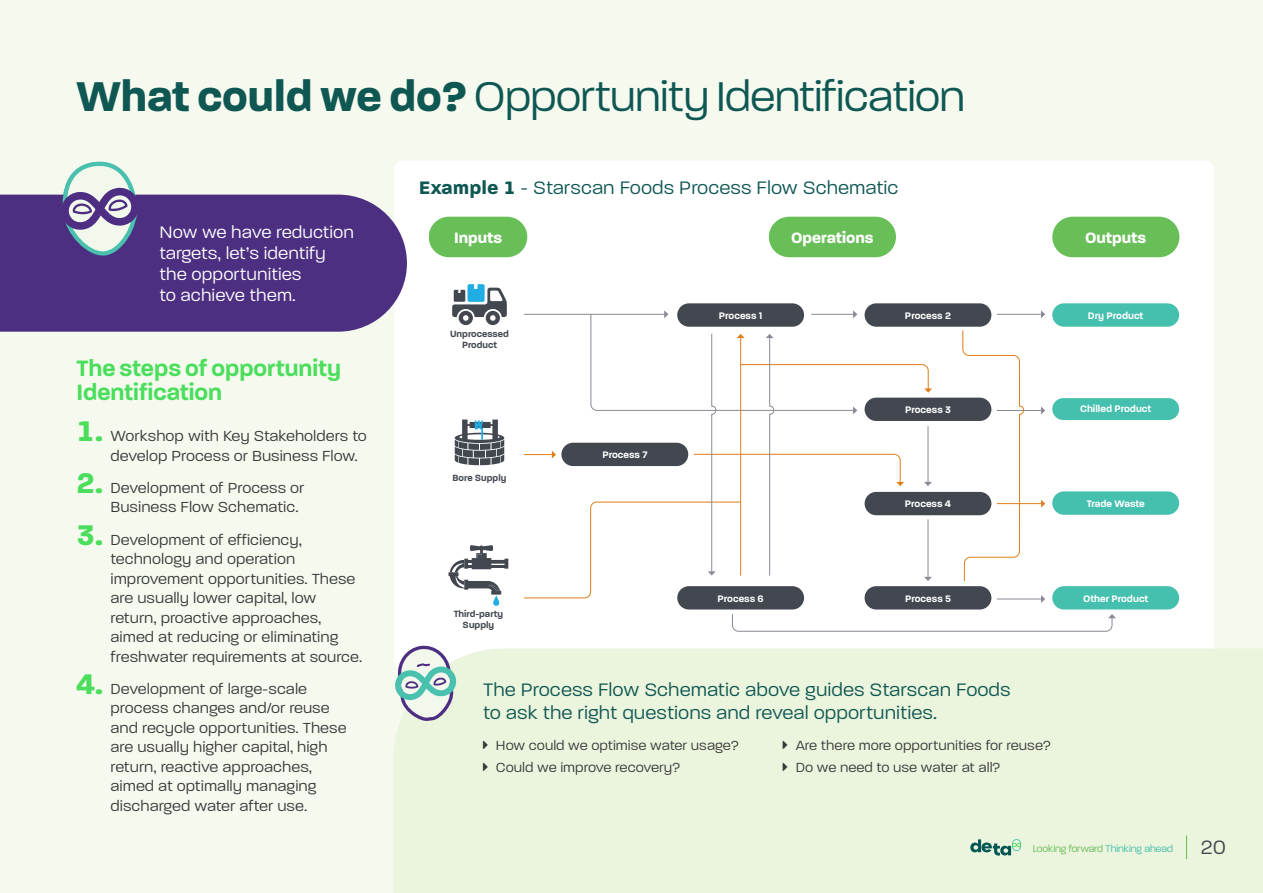
<style>
.page{position:relative;width:1263px;height:893px;background:#f5f9ee}
.page>*{position:absolute;margin:0;border:0;box-sizing:border-box;transform-origin:0 0}
.t1{font:300 45px "Paralucent";color:#0e5753}
.t2{font:600 24px/24px "Paralucent";color:#4ade5c}
.t3{font:21px "Paralucent Text";color:#424750}
.t4{font:19.5px/22.5px "Paralucent Text";color:#0e5753}
.t5{font:18px/21px "Paralucent Text";color:#fff}
.t6{font:700 16.2px "Paralucent";color:#fff}
.t7{font:15.75px/19.5px "Paralucent Text";color:#383839}
.t8{font:14.25px/21.5px "Paralucent Text";color:#383839}
.t9{font:300 10.5px "Paralucent";letter-spacing:-.005em;color:#68be57}
.t10{font:600 10.2px "Paralucent";color:#fff}
.t11{font:600 9.75px/10.8px "Paralucent";color:#424750;text-align:center}
.s1{font-weight:700}
.s2{font-weight:700;font-size:30.75px;color:#4ade5c}
.s3{color:#45bfae}
</style>
<div class="page">
<div style="left:394px;top:161px;width:820px;height:509px;background:#fff;border-radius:9px"></div>
<div style="left:864px;top:398px;width:127px;height:23px;background:#424750;border-radius:12px"></div>
<div style="left:864px;top:492px;width:127px;height:23px;background:#424750;border-radius:12px"></div>
<div style="left:864px;top:586px;width:127px;height:23px;background:#424750;border-radius:12px"></div>
<div style="left:677px;top:586px;width:127px;height:23px;background:#424750;border-radius:12px"></div>
<div style="left:864px;top:303px;width:127px;height:24px;background:#424750;border-radius:12px"></div>
<div style="left:677px;top:303px;width:127px;height:24px;background:#424750;border-radius:12px"></div>
<div style="left:1052px;top:398px;width:127px;height:22px;background:#45bfae;border-radius:11px"></div>
<div style="left:1052px;top:303px;width:127px;height:24px;background:#45bfae;border-radius:12px"></div>
<div style="left:1052px;top:491px;width:127px;height:24px;background:#45bfae;border-radius:12px"></div>
<div style="left:1052px;top:586px;width:127px;height:23px;background:#45bfae;border-radius:12px"></div>
<div style="left:1052px;top:217px;width:127px;height:40px;background:#68be57;border-radius:20px"></div>
<div style="left:769px;top:217px;width:127px;height:40px;background:#68be57;border-radius:20px"></div>
<div style="left:429px;top:217px;width:98px;height:40px;background:#68be57;border-radius:20px"></div>
<svg style="left:493px;top:595px;width:6px;height:11px"></svg>
<svg style="left:448px;top:545px;width:60px;height:50px"></svg>
<svg style="left:452px;top:284px;width:55px;height:41px"></svg>
<svg style="left:455px;top:419px;width:49px;height:46px"></svg>
<hr style="left:997px;top:314px;width:45px;height:1px;background:#888a95">
<svg style="left:1041px;top:310px;width:4px;height:8px"></svg>
<hr style="left:997px;top:410px;width:45px;height:1px;background:#888a95">
<svg style="left:1041px;top:407px;width:4px;height:7px"></svg>
<hr style="left:997px;top:503px;width:45px;height:1px;background:#df7e1a">
<svg style="left:1041px;top:500px;width:4px;height:8px"></svg>
<hr style="left:997px;top:599px;width:45px;height:1px;background:#888a95">
<svg style="left:1041px;top:595px;width:4px;height:8px"></svg>
<svg style="left:732px;top:614px;width:384px;height:18px"></svg>
<svg style="left:523px;top:310px;width:409px;height:288px"></svg>
<svg style="left:962px;top:330px;width:62px;height:252px"></svg>
<div style="left:394px;top:648px;width:869px;height:245px;background:#ebf4dc"></div>
<svg style="left:394px;top:645px;width:63px;height:76px"></svg>
<div style="left:0;top:195px;width:407px;height:137px;background:#4d2f82"></div>
<svg style="left:60px;top:161px;width:80px;height:96px"></svg>
<svg style="left:1186px;top:835px;width:1px;height:24px"></svg>
<svg style="left:970px;top:839px;width:51px;height:17px"></svg>
<svg style="left:483px;top:741px;width:5px;height:8px"></svg>
<svg style="left:483px;top:762px;width:5px;height:8px"></svg>
<svg style="left:783px;top:741px;width:4px;height:8px"></svg>
<svg style="left:783px;top:762px;width:4px;height:8px"></svg>
<h1 class="t1" style="left:77px;top:71px;width:890px"><span class="s1">What could we do?</span> Opportunity Identification</h1>
<p class="t5" style="left:160px;top:221px;width:196px">Now we have reduction targets, let’s identify the opportunities<br>to achieve them.</p>
<h2 class="t2" style="left:77px;top:356px;width:266px">The steps of opportunity<br>Identification</h2>
<p class="t7" style="left:111px;top:426px;width:258px;text-indent:-34px"><span class="s2">1.</span> Workshop with Key Stakeholders to develop Process or Business Flow.</p>
<p class="t7" style="left:111px;top:478px;width:195px;text-indent:-34px"><span class="s2">2.</span> Development of Process or<br>Business Flow Schematic.</p>
<p class="t7" style="left:111px;top:530px;width:253px;text-indent:-34px"><span class="s2">3.</span> Development of efficiency, technology and operation improvement opportunities. These are usually lower capital, low return, proactive approaches, aimed at reducing or eliminating freshwater requirements at source.</p>
<p class="t7" style="left:111px;top:679px;width:238px;text-indent:-34px"><span class="s2">4.</span> Development of large-scale process changes and/or reuse and recycle opportunities. These are usually higher capital, high return, reactive approaches, aimed at optimally managing discharged water after use.</p>
<p class="t4" style="left:419px;top:177px;width:481px"><span class="s1">Example 1</span> - Starscan Foods Process Flow Schematic</p>
<p class="t6" style="left:454px;top:228px;width:50px">Inputs</p>
<p class="t6" style="left:791px;top:228px;width:84px">Operations</p>
<p class="t6" style="left:1085px;top:228px;width:63px">Outputs</p>
<p class="t11" style="left:450px;top:328px;width:60px">Unprocessed<br>Product</p>
<p class="t11" style="left:453px;top:472px;width:55px">Bore Supply</p>
<p class="t10" style="left:602px;top:449px;width:47px">Process 7</p>
<p class="t10" style="left:719px;top:309px;width:45px">Process 1</p>
<p class="t10" style="left:905px;top:309px;width:48px">Process 2</p>
<p class="t10" style="left:905px;top:404px;width:47px">Process 3</p>
<p class="t10" style="left:905px;top:498px;width:48px">Process 4</p>
<p class="t10" style="left:1088px;top:309px;width:57px">Dry Product</p>
<p class="t10" style="left:1080px;top:403px;width:73px">Chilled Product</p>
<p class="t10" style="left:1087px;top:497px;width:60px">Trade Waste</p>
<p class="t11" style="left:454px;top:609px;width:51px">Third-party<br>Supply</p>
<p class="t10" style="left:717px;top:592px;width:48px">Process 6</p>
<p class="t10" style="left:905px;top:592px;width:47px">Process 5</p>
<p class="t4" style="left:483px;top:678px;width:529px">The Process Flow Schematic above guides Starscan Foods to ask the right questions and reveal opportunities.</p>
<p class="t8" style="left:496px;top:735px;width:244px">How could we optimise water usage?<br>Could we improve recovery?</p>
<p class="t8" style="left:796px;top:735px;width:257px">Are there more opportunities for reuse?<br>Do we need to use water at all?</p>
<p class="t10" style="left:1083px;top:592px;width:67px">Other Product</p>
<p class="t9" style="left:1033px;top:842px;width:142px">Looking forward <span class="s3">Thinking ahead</span></p>
<h3 class="t3" style="left:1201px;top:834px;width:27px">20</h3>
</div>
